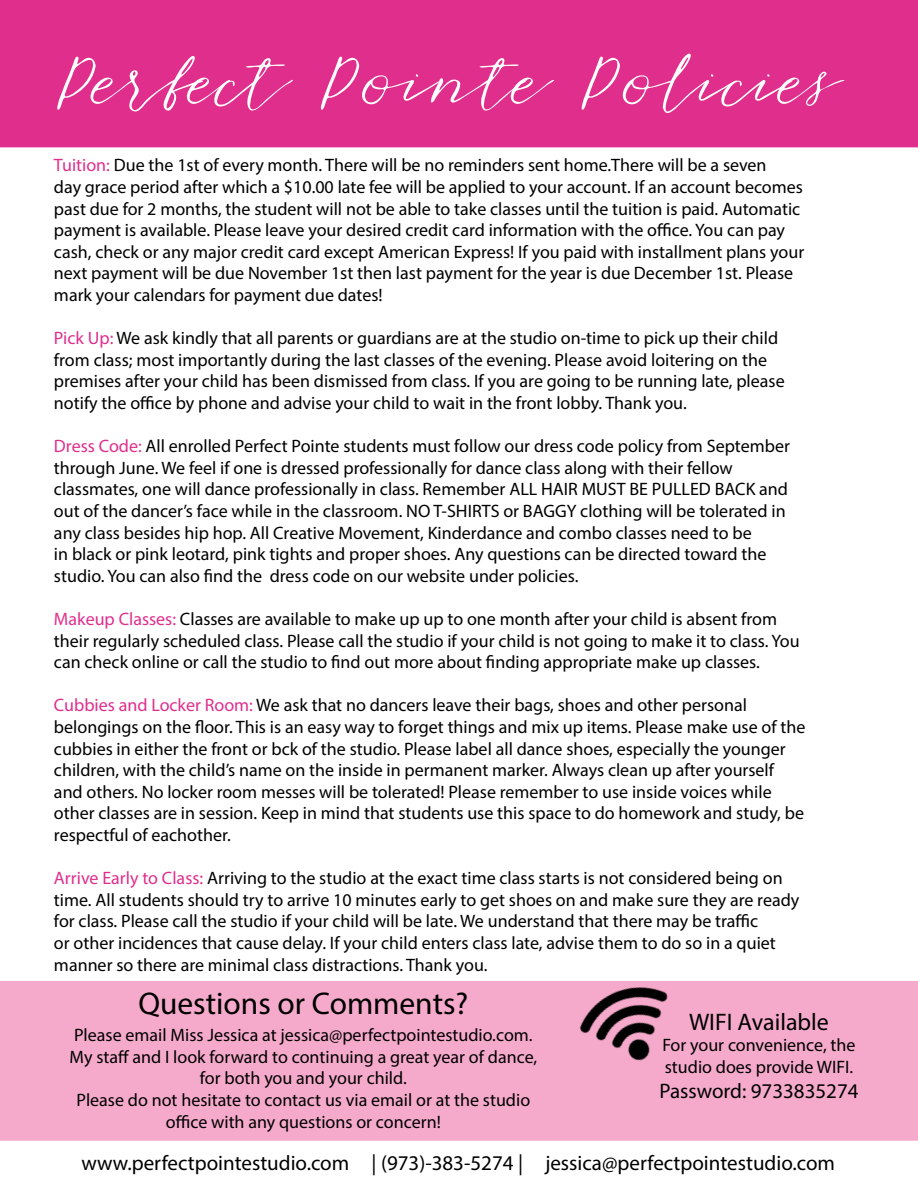
<style>
.page{position:relative;width:918px;height:1188px;background:#fff}
.page>*{position:absolute;margin:0;border:0;box-sizing:border-box;transform-origin:0 0}
.t1{font:66px "Marmalade";color:#fff}
.t2{font:31.5px "Myriad Pro";color:#000}
.t3{font:24px "Myriad Pro";color:#000}
.t4{font:21px "Myriad Pro";color:#000}
.t5{font:18px/21.6px "Myriad Pro";color:#000}
.s1{color:#e02e8d}
</style>
<div class="page">
<div style="left:1px;top:1px;width:916px;height:146px;background:#e02e8d"></div>
<div style="left:0;top:0;width:918px;height:147px;border:2px solid #e02e8d"></div>
<div style="left:0;top:981px;width:918px;height:160px;background:#f6aacb"></div>
<img style="left:566px;top:981px;width:128px;height:109px">
<h1 class="t1" style="left:54px;top:32px;width:791px">Perfect Pointe Policies</h1>
<p class="t5" style="left:54px;top:154px;width:752px"><span class="s1">Tuition:</span> Due the 1st of every month. There will be no reminders sent home.There will be a seven<br>day grace period after which a $10.00 late fee will be applied to your account. If an account becomes past due for 2 months, the student will not be able to take classes until the tuition is paid. Automatic payment is available. Please leave your desired credit card information with the office. You can pay cash, check or any major credit card except American Express! If you paid with installment plans your next payment will be due November 1st then last payment for the year is due December 1st. Please mark your calendars for payment due dates!</p>
<p class="t5" style="left:54px;top:327px;width:732px"><span class="s1">Pick Up:</span> We ask kindly that all parents or guardians are at the studio on-time to pick up their child from class; most importantly during the last classes of the evening. Please avoid loitering on the premises after your child has been dismissed from class. If you are going to be running late, please notify the office by phone and advise your child to wait in the front lobby. Thank you.</p>
<p class="t5" style="left:54px;top:435px;width:737px"><span class="s1">Dress Code:</span> All enrolled Perfect Pointe students must follow our dress code policy from September through June. We feel if one is dressed professionally for dance class along with their fellow classmates, one will dance professionally in class. Remember ALL HAIR MUST BE PULLED BACK and out of the dancer’s face while in the classroom. NO T-SHIRTS or BAGGY clothing will be tolerated in any class besides hip hop. All Creative Movement, Kinderdance and combo classes need to be<br>in black or pink leotard, pink tights and proper shoes. Any questions can be directed toward the studio. You can also find the dress code on our website under policies.</p>
<p class="t5" style="left:54px;top:608px;width:747px"><span class="s1">Makeup Classes:</span> Classes are available to make up up to one month after your child is absent from their regularly scheduled class. Please call the studio if your child is not going to make it to class. You can check online or call the studio to find out more about finding appropriate make up classes.</p>
<p class="t5" style="left:54px;top:694px;width:753px"><span class="s1">Cubbies and Locker Room:</span> We ask that no dancers leave their bags, shoes and other personal belongings on the floor. This is an easy way to forget things and mix up items. Please make use of the cubbies in either the front or bck of the studio. Please label all dance shoes, especially the younger children, with the child’s name on the inside in permanent marker. Always clean up after yourself and others. No locker room messes will be tolerated! Please remember to use inside voices while other classes are in session. Keep in mind that students use this space to do homework and study, be respectful of eachother.</p>
<p class="t5" style="left:54px;top:867px;width:747px"><span class="s1">Arrive Early to Class:</span> Arriving to the studio at the exact time class starts is not considered being on time. All students should try to arrive 10 minutes early to get shoes on and make sure they are ready for class. Please call the studio if your child will be late. We understand that there may be traffic<br>or other incidences that cause delay. If your child enters class late, advise them to do so in a quiet manner so there are minimal class distractions. Thank you.</p>
<h3 class="t3" style="left:689px;top:1007px;width:141px">WIFI Available</h3>
<p class="t5" style="left:662px;top:1034px;width:195px">For your convenience, the studio does provide WIFI.</p>
<p class="t4" style="left:659px;top:1078px;width:201px">Password: 9733835274</p>
<h2 class="t2" style="left:138px;top:984px;width:331px">Questions or Comments?</h2>
<p class="t5" style="left:70px;top:1024px;width:469px;text-align:center">Please email Miss Jessica at jessica@perfectpointestudio.com.<br>My staff and I look forward to continuing a great year of dance, for both you and your child.<br>Please do not hesitate to contact us via email or at the studio office with any questions or concern!</p>
<p class="t4" style="left:81px;top:1150px;width:755px">www.perfectpointestudio.com | (973)-383-5274 | jessica@perfectpointestudio.com</p>
</div>
